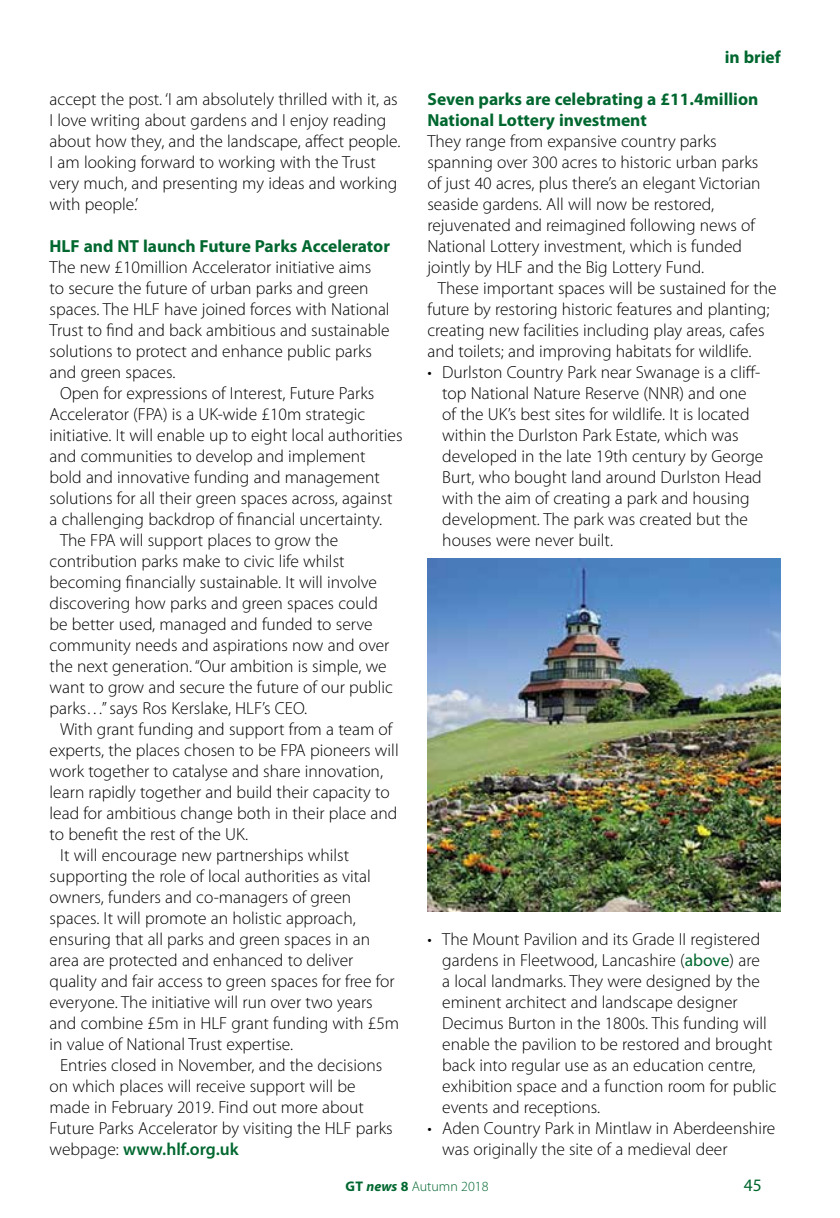
<style>
.page{position:relative;width:840px;height:1218px;background:#fff}
.page>*{position:absolute;margin:0;border:0;box-sizing:border-box;transform-origin:0 0}
.t1{font:300 17.5px/21px "Myriad Pro";color:#000}
.t2{font:700 17.5px/21px "Myriad Pro";color:#00672f}
.t3{font:600 17.5px "Myriad Pro";color:#00672f}
.t4{font:17.5px "Myriad Pro";color:#00672f}
.t5{font:300 14px "Myriad Pro";color:#00672f}
.s1{font-weight:300;color:#000}
.s2{font-weight:400;color:#00672f}
.s3{font-weight:700}
.s4{font-weight:700;font-style:italic}
</style>
<div class="page">
<img style="left:427px;top:558px;width:353px;height:353px">
<p class="t1" style="left:50px;top:89px;width:353px">accept the post. ‘I am absolutely thrilled with it, as I love writing about gardens and I enjoy reading about how they, and the landscape, affect people.<br>I am looking forward to working with the Trust very much, and presenting my ideas and working with people.’</p>
<p class="t2" style="left:50px;top:235px;width:342px">HLF and NT launch Future Parks Accelerator</p>
<p class="t1" style="left:50px;top:257px;width:323px">The new £10million Accelerator initiative aims</p>
<p class="t1" style="left:50px;top:278px;width:321px">to secure the future of urban parks and green</p>
<p class="t1" style="left:50px;top:299px;width:342px">spaces. The HLF have joined forces with National</p>
<p class="t1" style="left:50px;top:320px;width:342px">Trust to find and back ambitious and sustainable</p>
<p class="t1" style="left:50px;top:341px;width:324px">solutions to protect and enhance public parks</p>
<p class="t1" style="left:50px;top:362px;width:127px">and green spaces.</p>
<p class="t1" style="left:60px;top:383px;width:316px">Open for expressions of Interest, Future Parks</p>
<p class="t1" style="left:50px;top:404px;width:317px">Accelerator (FPA) is a UK-wide £10m strategic</p>
<p class="t1" style="left:50px;top:425px;width:355px">initiative. It will enable up to eight local authorities</p>
<p class="t1" style="left:50px;top:446px;width:318px">and communities to develop and implement</p>
<p class="t1" style="left:50px;top:467px;width:332px">bold and innovative funding and management</p>
<p class="t1" style="left:50px;top:488px;width:344px">solutions for all their green spaces across, against</p>
<p class="t1" style="left:50px;top:509px;width:334px">a challenging backdrop of financial uncertainty.</p>
<p class="t1" style="left:60px;top:530px;width:280px">The FPA will support places to grow the</p>
<p class="t1" style="left:50px;top:551px;width:296px">contribution parks make to civic life whilst</p>
<p class="t1" style="left:50px;top:572px;width:329px">becoming financially sustainable. It will involve</p>
<p class="t1" style="left:50px;top:593px;width:330px">discovering how parks and green spaces could</p>
<p class="t1" style="left:50px;top:614px;width:325px">be better used, managed and funded to serve</p>
<p class="t1" style="left:50px;top:635px;width:341px">community needs and aspirations now and over</p>
<p class="t1" style="left:50px;top:656px;width:339px">the next generation. “Our ambition is simple, we</p>
<p class="t1" style="left:50px;top:677px;width:345px">want to grow and secure the future of our public</p>
<p class="t1" style="left:50px;top:698px;width:259px">parks…” says Ros Kerslake, HLF’s CEO.</p>
<p class="t1" style="left:60px;top:719px;width:334px">With grant funding and support from a team of</p>
<p class="t1" style="left:50px;top:740px;width:351px">experts, the places chosen to be FPA pioneers will</p>
<p class="t1" style="left:50px;top:761px;width:335px">work together to catalyse and share innovation,</p>
<p class="t1" style="left:50px;top:782px;width:342px">learn rapidly together and build their capacity to</p>
<p class="t1" style="left:50px;top:803px;width:349px">lead for ambitious change both in their place and</p>
<p class="t1" style="left:50px;top:824px;width:200px">to benefit the rest of the UK.</p>
<p class="t1" style="left:60px;top:845px;width:290px">It will encourage new partnerships whilst</p>
<p class="t1" style="left:50px;top:866px;width:323px">supporting the role of local authorities as vital</p>
<p class="t1" style="left:50px;top:887px;width:303px">owners, funders and co-managers of green</p>
<p class="t1" style="left:50px;top:908px;width:308px">spaces. It will promote an holistic approach,</p>
<p class="t1" style="left:50px;top:929px;width:322px">ensuring that all parks and green spaces in an</p>
<p class="t1" style="left:50px;top:950px;width:305px">area are protected and enhanced to deliver</p>
<p class="t1" style="left:50px;top:971px;width:347px">quality and fair access to green spaces for free for</p>
<p class="t1" style="left:50px;top:992px;width:325px">everyone. The initiative will run over two years</p>
<p class="t1" style="left:50px;top:1013px;width:351px">and combine £5m in HLF grant funding with £5m</p>
<p class="t1" style="left:50px;top:1034px;width:245px">in value of National Trust expertise.</p>
<p class="t1" style="left:60px;top:1055px;width:324px">Entries closed in November, and the decisions</p>
<p class="t1" style="left:50px;top:1076px;width:307px">on which places will receive support will be</p>
<p class="t1" style="left:50px;top:1097px;width:316px">made in February 2019. Find out more about</p>
<p class="t1" style="left:50px;top:1118px;width:345px">Future Parks Accelerator by visiting the HLF parks</p>
<p class="t3" style="left:50px;top:1138px;width:191px"><span class="s1">webpage:</span> www.hlf.org.uk</p>
<p class="t2" style="left:725px;top:46px;width:58px">in brief</p>
<p class="t2" style="left:427px;top:88px;width:332px">Seven parks are celebrating a £11.4million<br>National Lottery investment</p>
<p class="t1" style="left:427px;top:131px;width:291px">They range from expansive country parks</p>
<p class="t1" style="left:427px;top:152px;width:332px">spanning over 300 acres to historic urban parks</p>
<p class="t1" style="left:427px;top:173px;width:335px">of just 40 acres, plus there’s an elegant Victorian</p>
<p class="t1" style="left:427px;top:194px;width:288px">seaside gardens. All will now be restored,</p>
<p class="t1" style="left:427px;top:215px;width:329px">rejuvenated and reimagined following news of</p>
<p class="t1" style="left:427px;top:236px;width:316px">National Lottery investment, which is funded</p>
<p class="t1" style="left:427px;top:257px;width:278px">jointly by HLF and the Big Lottery Fund.</p>
<p class="t1" style="left:438px;top:278px;width:340px">These important spaces will be sustained for the</p>
<p class="t1" style="left:427px;top:299px;width:343px">future by restoring historic features and planting;</p>
<p class="t1" style="left:427px;top:320px;width:339px">creating new facilities including play areas, cafes</p>
<p class="t1" style="left:427px;top:341px;width:326px">and toilets; and improving habitats for wildlife.</p>
<p class="t1" style="left:442px;top:362px;width:323px;text-indent:-15px">• Durlston Country Park near Swanage is a cliff&shy;top National Nature Reserve (NNR) and one of the UK’s best sites for wildlife. It is located within the Durlston Park Estate, which was developed in the late 19th century by George Burt, who bought land around Durlston Head with the aim of creating a park and housing development. The park was created but the houses were never built.</p>
<p class="t1" style="left:442px;top:929px;width:336px;text-indent:-15px">• The Mount Pavilion and its Grade II registered gardens in Fleetwood, Lancashire (<span class="s2">above</span>) are<br>a local landmarks. They were designed by the eminent architect and landscape designer Decimus Burton in the 1800s. This funding will enable the pavilion to be restored and brought back into regular use as an education centre, exhibition space and a function room for public events and receptions.</p>
<p class="t1" style="left:442px;top:1118px;width:335px;text-indent:-15px">• Aden Country Park in Mintlaw in Aberdeenshire was originally the site of a medieval deer</p>
<p class="t5" style="left:346px;top:1177px;width:145px"><span class="s3">GT</span> <span class="s4">news</span> <span class="s3">8</span> Autumn 2018</p>
<p class="t4" style="left:744px;top:1174px;width:19px">45</p>
</div>
